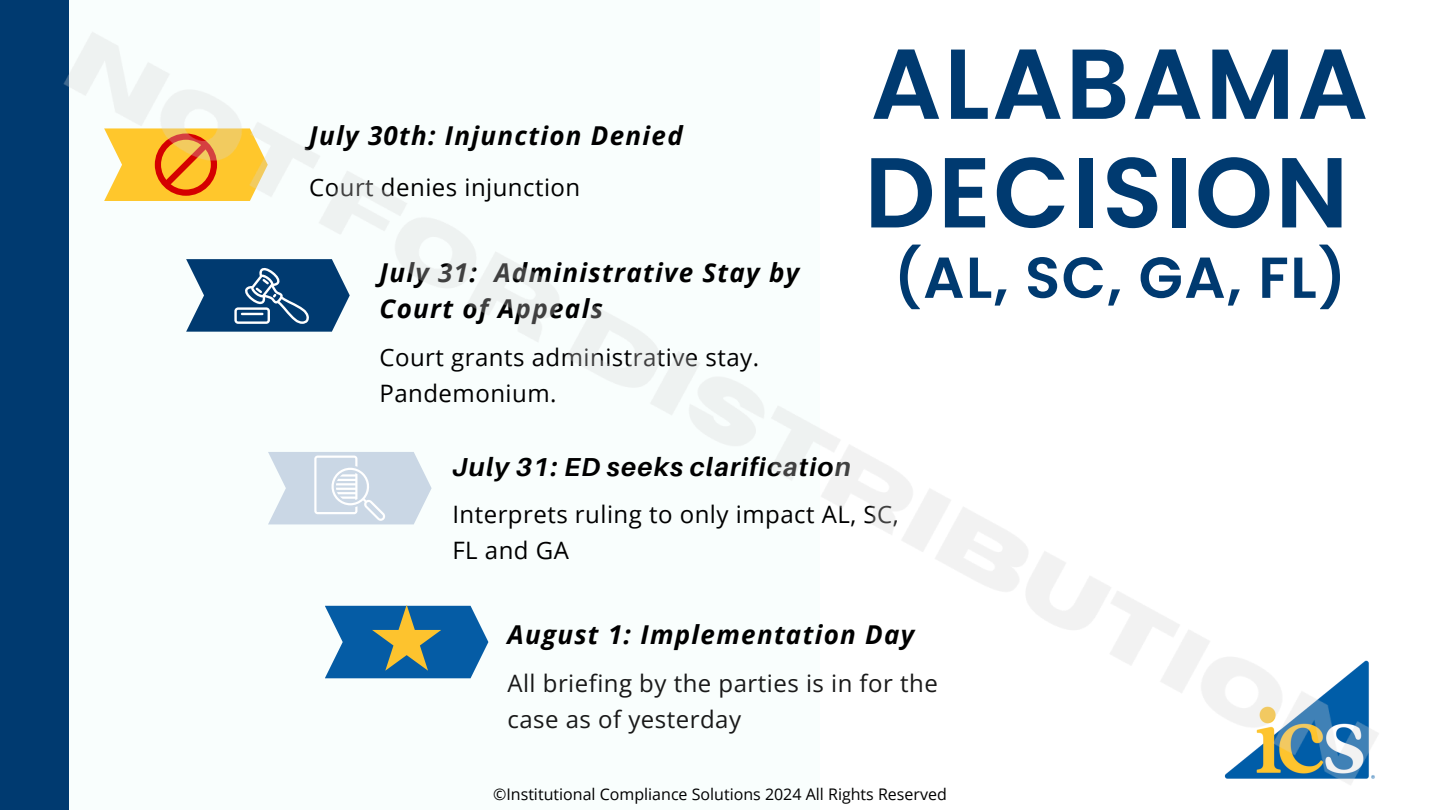
<style>
.page{position:relative;width:1440px;height:810px;background:#fff}
.page>*{position:absolute;margin:0;border:0;box-sizing:border-box;transform-origin:0 0}
.t1{font:600 99.2px/108.6px "Poppins";letter-spacing:.025em;color:#003a70}
.t2{font:600 57.7px "Poppins";letter-spacing:.025em;color:#003a70}
.t3{font:italic 700 26px/36px "Open Sans";letter-spacing:.05em;color:#000}
.t4{font:italic 700 26px "Aileron";letter-spacing:.05em;color:#000}
.t5{font:24px/36px "Open Sans";letter-spacing:.02em;color:#000}
.t6{font:24px/36px "Open Sans";letter-spacing:.02em;color:#191919}
.t7{font:16px "Open Sans";color:#000}
</style>
<div class="page">
<img style="left:0;top:0;width:1379px;height:810px">
<h1 class="t3" style="left:309px;top:117px;width:375px">July 30th: Injunction Denied</h1>
<h2 class="t5" style="left:309px;top:169px;width:273px">Court denies injunction</h2>
<h3 class="t3" style="left:380px;top:254px;width:421px">July 31: Administrative Stay by<br>Court of Appeals</h3>
<h2 class="t5" style="left:380px;top:339px;width:381px">Court grants administrative stay.<br>Pandemonium.</h2>
<p class="t1" style="left:864px;top:30px;width:505px">ALABAMA<br>DECISION</p>
<p class="t2" style="left:894px;top:237px;width:454px">(AL, SC, GA, FL)</p>
<p class="t4" style="left:452px;top:451px;width:400px">July 31: ED seeks clarification</p>
<p class="t5" style="left:452px;top:496px;width:448px">Interprets ruling to only impact AL, SC,<br>FL and GA</p>
<h2 class="t3" style="left:507px;top:616px;width:408px">August 1: Implementation Day</h2>
<h3 class="t6" style="left:507px;top:665px;width:432px">All briefing by the parties is in for the case as of yesterday</h3>
<h3 class="t7" style="left:493px;top:783px;width:455px">©Institutional Compliance Solutions 2024 All Rights Reserved</h3>
</div>
